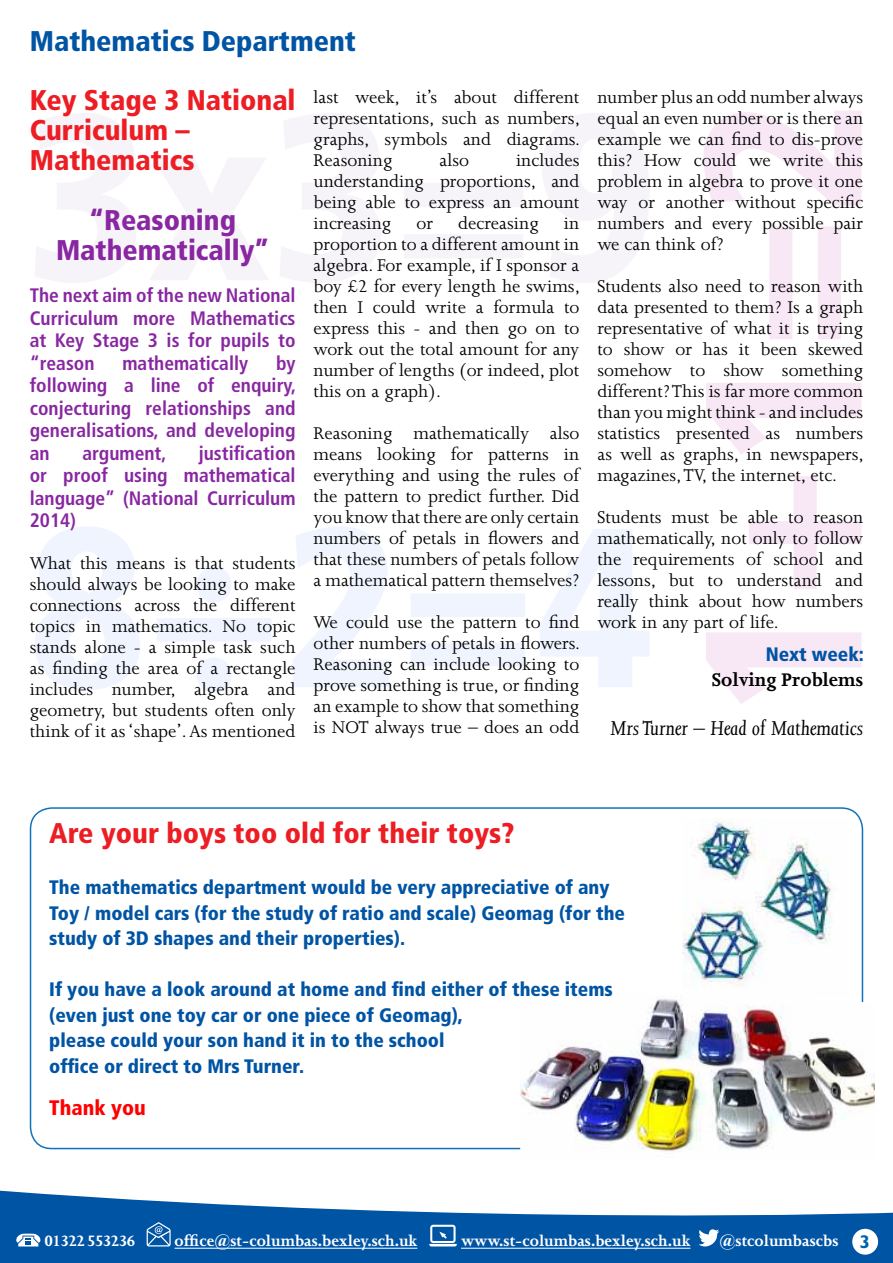
<style>
.page{position:relative;width:893px;height:1263px;background:#fff}
.page>*{position:absolute;margin:0;border:0;box-sizing:border-box;transform-origin:0 0}
.t1{font:900 condensed 28.5px/30px "Frutiger";color:#ed1d24}
.t2{font:900 condensed 28.5px/30px "Frutiger";color:#8827a1;text-align:center}
.t3{font:900 condensed 28.5px "Frutiger";color:#0054a4}
.t4{font:italic 23.1px "Joanna";color:#000}
.t5{font:700 21px "Joanna";color:#000}
.t6{font:900 condensed 21px "Frutiger";color:#f00}
.t7{font:19.5px/21px "Joanna";color:#000;text-align:justify}
.t8{font:900 condensed 19.5px/25.5px "Frutiger";color:#0054a4}
.t9{font:700 condensed 19.5px/22.5px "Frutiger";color:#8827a1;text-align:justify}
.t10{font:700 17.25px "Joanna";color:#fff}
.t11{font:700 17.25px "Joanna";letter-spacing:-.07em;color:#fff}
.s1{font-family:"Humanist 521 BT";font-size:18.45px;color:#0063b0}
</style>
<div class="page">
<img style="left:520px;top:989px;width:355px;height:163px">
<img style="left:683px;top:821px;width:165px;height:176px">
<svg style="left:0;top:1191px;width:893px;height:72px;fill:#0054a4"></svg>
<div style="left:852px;top:1229px;width:26px;height:25px;background:#fff;border-radius:50%"></div>
<hr style="left:174px;top:1248px;width:243px;height:1px;background:#fff">
<hr style="left:461px;top:1248px;width:229px;height:1px;background:#fff">
<svg style="left:16px;top:1233px;width:25px;height:13px"></svg>
<svg style="left:147px;top:1222px;width:24px;height:24px"></svg>
<svg style="left:429px;top:1225px;width:28px;height:21px"></svg>
<svg style="left:698px;top:1229px;width:21px;height:20px"></svg>
<svg style="left:35px;top:113px;width:614px;height:170px"></svg>
<svg style="left:35px;top:526px;width:614px;height:166px"></svg>
<svg style="left:703px;top:111px;width:158px;height:593px"></svg>
<h1 class="t3" style="left:30px;top:24px;width:328px">Mathematics Department</h1>
<h1 class="t1" style="left:30px;top:85px;width:267px">Key Stage 3 National<br>Curriculum –<br>Mathematics</h1>
<h1 class="t2" style="left:56px;top:205px;width:215px">“Reasoning<br>Mathematically”</h1>
<p class="t9" style="left:30px;top:284px;width:267px">The next aim of the new National Curriculum more Mathematics at Key Stage 3 is for pupils to “reason</p>
<p class="t9" style="left:30px;top:352px;width:268px;text-indent:246px">by following a line of enquiry, conjecturing relationships and generalisations, and developing an</p>
<p class="t9" style="left:122px;top:352px;width:127px">mathematically</p>
<p class="t9" style="left:30px;top:442px;width:267px;text-indent:169px">justification or proof using mathematical language” (National Curriculum 2014)</p>
<p class="t7" style="left:30px;top:552px;width:267px">What this means is that students should always be looking to make connections across the different topics in mathematics. No topic stands alone - a simple task such as finding the area of a rectangle includes number, algebra and geometry, but students often only think of it as ‘shape’. As mentioned</p>
<p class="t9" style="left:83px;top:442px;width:85px">argument,</p>
<p class="t7" style="left:314px;top:87px;width:268px">last week, it’s about different representations, such as numbers, graphs, symbols and diagrams.<br>Reasoning</p>
<p class="t7" style="left:314px;top:150px;width:267px;text-indent:202px">includes understanding proportions, and being able to express an amount increasing</p>
<p class="t7" style="left:440px;top:150px;width:31px">also</p>
<p class="t7" style="left:416px;top:213px;width:18px">or</p>
<p class="t7" style="left:458px;top:213px;width:82px">decreasing</p>
<p class="t7" style="left:314px;top:213px;width:268px;text-indent:250px">in proportion to a different amount in algebra. For example, if I sponsor a boy £2 for every length he swims, then I could write a formula to express this - and then go on to work out the total amount for any number of lengths (or indeed, plot this on a graph).</p>
<p class="t7" style="left:314px;top:423px;width:267px">Reasoning mathematically also means looking for patterns in everything and using the rules of the pattern to predict further. Did you know that there are only certain numbers of petals in flowers and that these numbers of petals follow a mathematical pattern themselves?</p>
<p class="t7" style="left:314px;top:612px;width:268px">We could use the pattern to find other numbers of petals in flowers.<br>Reasoning can include looking to prove something is true, or finding an example to show that something is NOT always true – does an odd</p>
<p class="t7" style="left:597px;top:87px;width:267px">number plus an odd number always equal an even number or is there an example we can find to dis-prove this? How could we write this problem in algebra to prove it one way or another without specific numbers and every possible pair we can think of?</p>
<p class="t7" style="left:597px;top:276px;width:268px">Students also need to reason with data presented to them? Is a graph representative of what it is trying to show or has it been skewed somehow to show something different? This is far more common than you might think - and includes statistics presented as numbers as well as graphs, in newspapers, magazines, TV, the internet, etc.</p>
<p class="t7" style="left:597px;top:507px;width:267px">Students must be able to reason mathematically, not only to follow the requirements of school and lessons, but to understand and really think about how numbers work in any part of life.</p>
<p class="t8" style="left:766px;top:641px;width:100px">Next week:</p>
<p class="t5" style="left:711px;top:668px;width:153px">Solving Problems</p>
<p class="t4" style="left:610px;top:716px;width:254px">Mrs Turner – Head of Mathematics</p>
<h1 class="t1" style="left:49px;top:818px;width:467px">Are your boys too old for their toys?</h1>
<p class="t8" style="left:49px;top:874px;width:577px">The mathematics department would be very appreciative of any<br>Toy / model cars (for the study of ratio and scale) Geomag (for the study of 3D shapes and their properties).</p>
<p class="t8" style="left:49px;top:976px;width:565px">If you have a look around at home and find either of these items (even just one toy car or one piece of Geomag),<br>please could your son hand it in to the school<br>office or direct to Mrs Turner.</p>
<p class="t6" style="left:49px;top:1095px;width:98px">Thank you</p>
<p class="t11" style="left:44px;top:1232px;width:93px">01322 553236</p>
<p class="t10" style="left:174px;top:1232px;width:244px">office@st-columbas.bexley.sch.uk</p>
<p class="t10" style="left:461px;top:1232px;width:231px">www.st-columbas.bexley.sch.uk</p>
<p class="t10" style="left:719px;top:1232px;width:152px">@stcolumbascbs <span class="s1">3</span></p>
</div>
